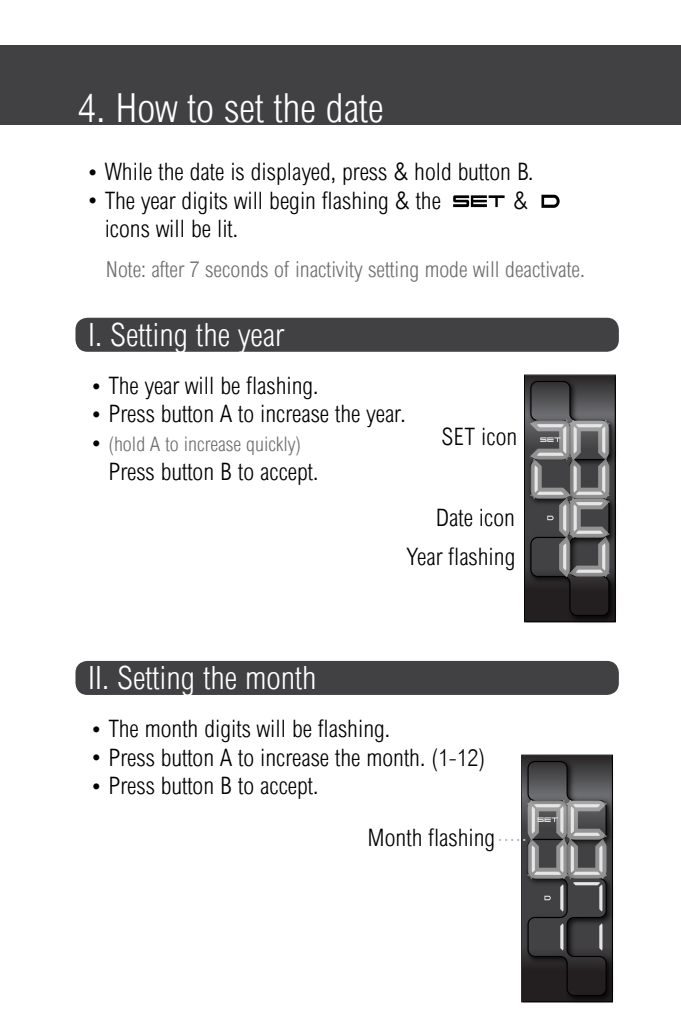
<style>
.page{position:relative;width:681px;height:1021px;background:#fff}
.page>*{position:absolute;margin:0;border:0;box-sizing:border-box;transform-origin:0 0}
.t1{font:300 condensed 40px "Arial";color:#fff}
.t2{font:300 condensed 32px "Arial";color:#fff}
.t3{font:300 condensed 24px "Arial";color:#000}
.t4{font:300 condensed 22px "Arial";color:#6d6e71}
.t5{font:300 condensed 20px "Arial";color:#6d6e71}
</style>
<div class="page">
<div style="left:0;top:46px;width:680px;height:79px;background:#414042"></div>
<div style="left:75px;top:661px;width:543px;height:34px;background:#414042;border-radius:12px"></div>
<div style="left:75px;top:318px;width:543px;height:34px;background:#414042;border-radius:12px"></div>
<img style="left:522px;top:756px;width:92px;height:247px">
<svg style="left:524px;top:374px;width:91px;height:248px;background:#555456"></svg>
<svg style="left:453px;top:195px;width:51px;height:12px"></svg>
<svg style="left:541px;top:195px;width:18px;height:13px"></svg>
<svg style="left:499px;top:754px;width:113px;height:248px"></svg>
<h1 class="t1" style="left:79px;top:85px;width:306px">4. How to set the date</h1>
<p class="t3" style="left:85px;top:158px;width:449px">• While the date is displayed, press &amp; hold button B.</p>
<p class="t3" style="left:85px;top:186px;width:357px">• The year digits will begin flashing &amp; the</p>
<p class="t3" style="left:513px;top:186px;width:16px">&amp;</p>
<p class="t3" style="left:105px;top:215px;width:135px">icons will be lit.</p>
<p class="t4" style="left:106px;top:257px;width:480px">Note: after 7 seconds of inactivity setting mode will deactivate.</p>
<h2 class="t2" style="left:88px;top:316px;width:197px">I. Setting the year</h2>
<p class="t3" style="left:89px;top:371px;width:231px">• The year will be flashing.</p>
<p class="t3" style="left:89px;top:400px;width:318px">• Press button A to increase the year.</p>
<p class="t5" style="left:108px;top:433px;width:194px">(hold A to increase quickly)</p>
<p class="t3" style="left:108px;top:458px;width:211px">Press button B to accept.</p>
<p class="t3" style="left:89px;top:430px;width:16px">•</p>
<p class="t3" style="left:441px;top:423px;width:77px">SET icon</p>
<p class="t3" style="left:435px;top:504px;width:80px">Date icon</p>
<h2 class="t2" style="left:88px;top:659px;width:230px">II. Setting the month</h2>
<p class="t3" style="left:406px;top:543px;width:110px">Year flashing</p>
<p class="t3" style="left:89px;top:714px;width:302px">• The month digits will be flashing.</p>
<p class="t3" style="left:89px;top:743px;width:397px">• Press button A to increase the month. (1-12)</p>
<p class="t3" style="left:89px;top:772px;width:231px">• Press button B to accept.</p>
<p class="t3" style="left:367px;top:824px;width:129px">Month flashing</p>
</div>
